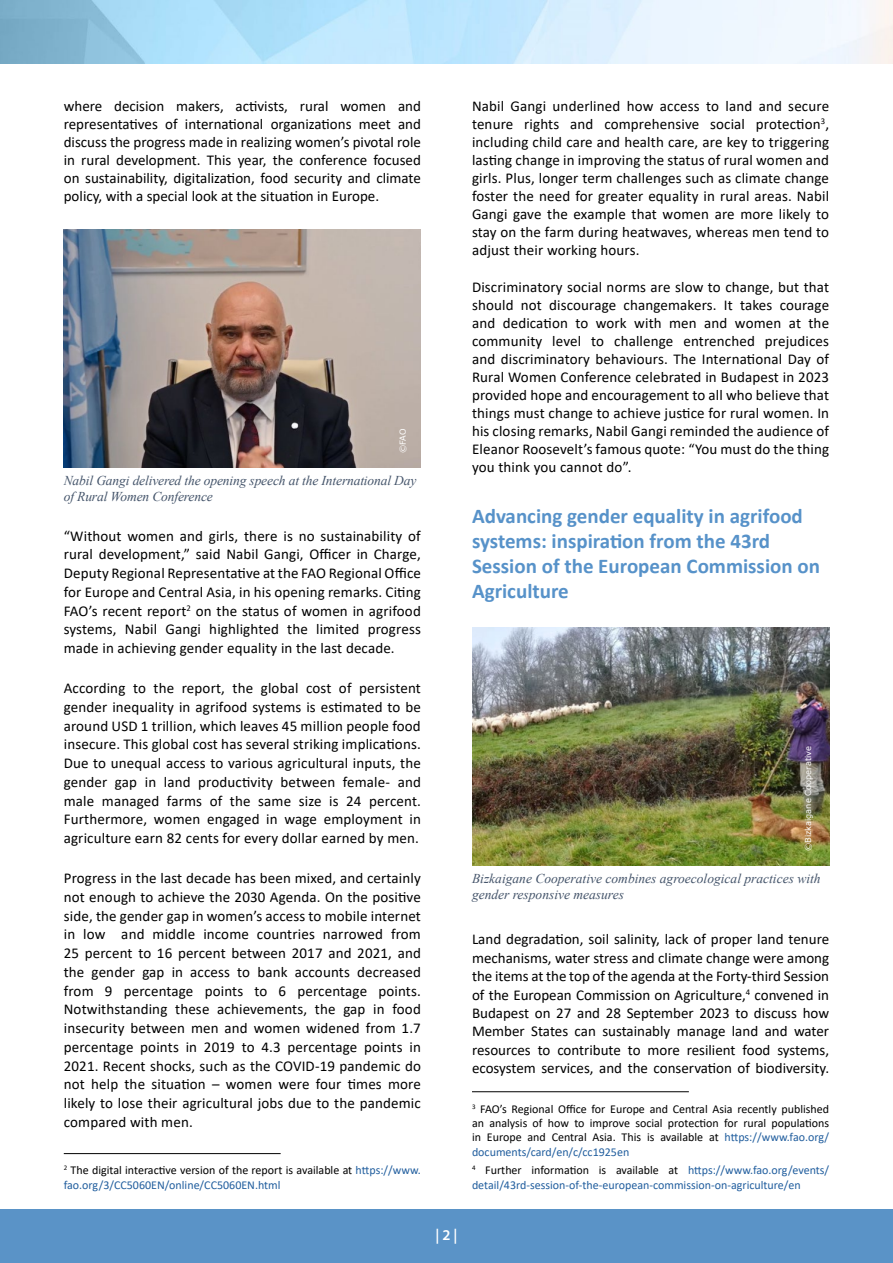
<style>
.page{position:relative;width:893px;height:1263px;background:#fff}
.page>*{position:absolute;margin:0;border:0;box-sizing:border-box;transform-origin:0 0}
.t1{font:700 21px/25.2px "Calibri";color:#5792c9}
.t2{font:15px/18.8px "Calibri";letter-spacing:.01em;color:#000;text-align:justify}
.t3{font:600 15px "Myriad Pro";color:#fff}
.t4{font:italic 13.5px/16.2px "Times New Roman";color:#44546a}
.t5{font:12px/14.4px "Calibri";color:#000}
.t6{font:12px/14.4px "Calibri";color:#215e9e}
.t7{font:8.25px "Verdana";color:#fff}
.s1{color:#215e9e}
.s2{color:#000}
</style>
<div class="page">
<hr style="left:64px;top:1153px;width:217px;height:1px;background:#000">
<hr style="left:472px;top:1091px;width:217px;height:1px;background:#000">
<div style="left:0;top:1209px;width:893px;height:54px;background:#5a93c7"></div>
<img style="left:64px;top:229px;width:357px;height:238px">
<img style="left:472px;top:627px;width:357px;height:239px">
<p class="t2" style="left:64px;top:96px;width:359px;line-height:18px">where decision makers, activists, rural women and representatives of international organizations meet and discuss the progress made in realizing women’s pivotal role in rural development. This year, the conference focused on sustainability, digitalization, food security and climate policy, with a special look at the situation in Europe.</p>
<p class="t7" style="left:397px;top:453px;width:26px;rotate:-90deg">©FAO</p>
<p class="t4" style="left:64px;top:472px;width:354px">Nabil Gangi delivered the opening speech at the International Day of Rural Women Conference</p>
<p class="t2" style="left:64px;top:526px;width:359px">“Without women and girls, there is no sustainability of rural development,” said Nabil Gangi, Officer in Charge, Deputy Regional Representative at the FAO Regional Office for Europe and Central Asia, in his opening remarks. Citing FAO’s recent report<sup>2</sup> on the status of women in agrifood systems, Nabil Gangi highlighted the limited progress made in achieving gender equality in the last decade.</p>
<p class="t2" style="left:64px;top:678px;width:359px">According to the report, the global cost of persistent gender inequality in agrifood systems is estimated to be around USD 1 trillion, which leaves 45 million people food insecure. This global cost has several striking implications.<br>Due to unequal access to various agricultural inputs, the gender gap in land productivity between female- and male managed farms of the same size is 24 percent.<br>Furthermore, women engaged in wage employment in agriculture earn 82 cents for every dollar earned by men.</p>
<p class="t2" style="left:64px;top:868px;width:359px">Progress in the last decade has been mixed, and certainly not enough to achieve the 2030 Agenda. On the positive side, the gender gap in women’s access to mobile internet in low and middle income countries narrowed from 25 percent to 16 percent between 2017 and 2021, and the gender gap in access to bank accounts decreased from 9 percentage points to 6 percentage points.<br>Notwithstanding these achievements, the gap in food insecurity between men and women widened from 1.7 percentage points in 2019 to 4.3 percentage points in 2021. Recent shocks, such as the COVID-19 pandemic do not help the situation – women were four times more likely to lose their agricultural jobs due to the pandemic compared with men.</p>
<p class="t5" style="left:64px;top:1163px;width:359px"><sup>2</sup> The digital interactive version of the report is available at <span class="s1">https://www. fao.org/3/CC5060EN/online/CC5060EN.html</span></p>
<p class="t2" style="left:472px;top:96px;width:359px;line-height:18px">Nabil Gangi underlined how access to land and secure tenure rights and comprehensive social protection<sup>3</sup>, including child care and health care, are key to triggering lasting change in improving the status of rural women and girls. Plus, longer term challenges such as climate change foster the need for greater equality in rural areas. Nabil Gangi gave the example that women are more likely to stay on the farm during heatwaves, whereas men tend to adjust their working hours.</p>
<p class="t2" style="left:472px;top:278px;width:359px;line-height:18px">Discriminatory social norms are slow to change, but that should not discourage changemakers. It takes courage and dedication to work with men and women at the community level to challenge entrenched prejudices and discriminatory behaviours. The International Day of Rural Women Conference celebrated in Budapest in 2023 provided hope and encouragement to all who believe that things must change to achieve justice for rural women. In his closing remarks, Nabil Gangi reminded the audience of Eleanor Roosevelt’s famous quote: “You must do the thing you think you cannot do”.</p>
<h1 class="t1" style="left:472px;top:503px;width:350px">Advancing gender equality in agrifood systems: inspiration from the 43rd<br>Session of the European Commission on<br>Agriculture</h1>
<p class="t3" style="left:435px;top:1225px;width:24px">| 2 |</p>
<p class="t7" style="left:802px;top:851px;width:107px;rotate:-90deg">©Bizkaigane Cooperative</p>
<p class="t4" style="left:472px;top:870px;width:350px">Bizkaigane Cooperative combines agroecological practices with gender responsive measures</p>
<p class="t2" style="left:472px;top:929px;width:359px">Land degradation, soil salinity, lack of proper land tenure mechanisms, water stress and climate change were among the items at the top of the agenda at the Forty-third Session of the European Commission on Agriculture,<sup>4</sup> convened in Budapest on 27 and 28 September 2023 to discuss how Member States can sustainably manage land and water resources to contribute to more resilient food systems, ecosystem services, and the conservation of biodiversity.</p>
<p class="t5" style="left:472px;top:1101px;width:359px;text-align:justify"><sup>3</sup> FAO’s Regional Office for Europe and Central Asia recently published an analysis of how to improve social protection for rural populations in Europe and Central Asia. This is available at <span class="s1">https://www.fao.org/ documents/card/en/c/cc1925en</span></p>
<p class="t6" style="left:472px;top:1163px;width:359px"><sup>4</sup> <span class="s2">Further information is available at</span> https://www.fao.org/events/ detail/43rd-session-of-the-european-commission-on-agriculture/en</p>
</div>
